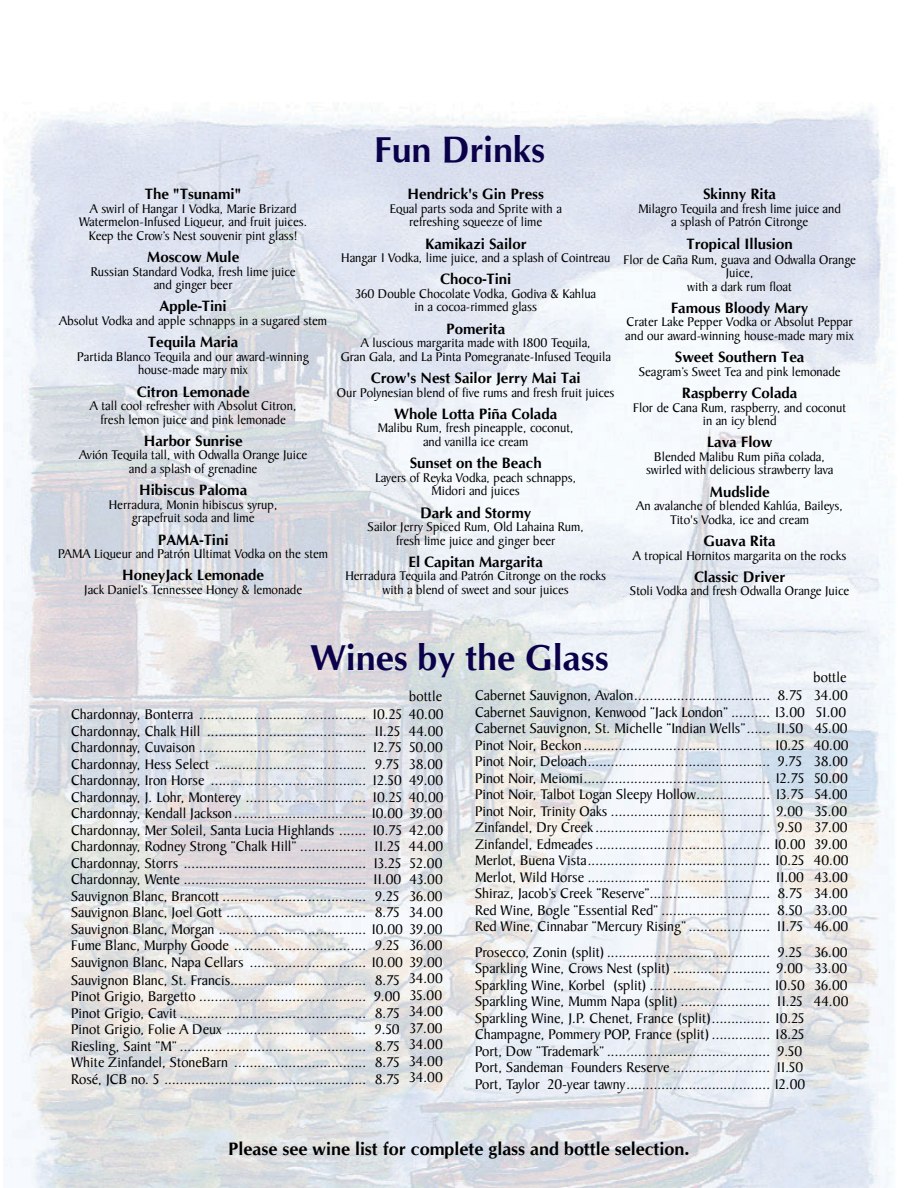
<style>
.page{position:relative;width:918px;height:1188px;background:#fff}
.page>*{position:absolute;margin:0;border:0;box-sizing:border-box;transform-origin:0 0}
.t1{font:700 36px "CG Omega";color:#0b004a}
.t2{font:700 18px "CG Omega";color:#000}
.t3{font:15px/16.5px "Baker Signet Std";color:#000;text-align:justify}
.t4{font:700 15px "CG Omega";color:#000}
.t5{font:13.5px/13.5px "Baker Signet Std";color:#000;text-align:center}
</style>
<div class="page">
<img style="left:3px;top:102px;width:891px;height:1086px">
<svg style="left:463px;top:387px;width:5px;height:10px"></svg>
<svg style="left:770px;top:281px;width:5px;height:10px"></svg>
<h1 class="t1" style="left:374px;top:135px;width:173px">Fun Drinks</h1>
<p class="t4" style="left:145px;top:188px;width:98px">The "Tsunami"</p>
<p class="t5" style="left:79px;top:203px;width:230px">A swirl of Hangar 1 Vodka, Marie Brizard<br>Watermelon-Infused Liqueur, and fruit juices.<br>Keep the Crow’s Nest souvenir pint glass!</p>
<p class="t4" style="left:147px;top:251px;width:94px">Moscow Mule</p>
<p class="t5" style="left:91px;top:266px;width:206px">Russian Standard Vodka, fresh lime juice and ginger beer</p>
<p class="t4" style="left:160px;top:300px;width:69px">Apple-Tini</p>
<p class="t5" style="left:59px;top:315px;width:270px">Absolut Vodka and apple schnapps in a sugared stem</p>
<p class="t4" style="left:148px;top:336px;width:92px">Tequila Maria</p>
<p class="t5" style="left:77px;top:351px;width:233px">Partida Blanco Tequila and our award-winning house-made mary mix</p>
<p class="t4" style="left:137px;top:385px;width:114px">Citron Lemonade</p>
<p class="t5" style="left:90px;top:401px;width:208px">A tall cool refresher with Absolut Citron, fresh lemon juice and pink lemonade</p>
<p class="t4" style="left:144px;top:435px;width:100px">Harbor Sunrise</p>
<p class="t5" style="left:79px;top:450px;width:230px">Avión Tequila tall, with Odwalla Orange Juice and a splash of grenadine</p>
<p class="t4" style="left:139px;top:484px;width:110px">Hibiscus Paloma</p>
<p class="t5" style="left:109px;top:499px;width:170px">Herradura, Monin hibiscus syrup, grapefruit soda and lime</p>
<p class="t4" style="left:158px;top:533px;width:72px">PAMA-Tini</p>
<p class="t5" style="left:58px;top:549px;width:271px">PAMA Liqueur and Patrón Ultimat Vodka on the stem</p>
<p class="t4" style="left:122px;top:569px;width:143px">HoneyJack Lemonade</p>
<p class="t5" style="left:84px;top:584px;width:219px">Jack Daniel’s Tennessee Honey &amp; lemonade</p>
<p class="t4" style="left:408px;top:188px;width:138px">Hendrick's Gin Press</p>
<p class="t5" style="left:390px;top:203px;width:174px">Equal parts soda and Sprite with a refreshing squeeze of lime</p>
<p class="t4" style="left:425px;top:237px;width:103px">Kamikazi Sailor</p>
<p class="t5" style="left:341px;top:253px;width:271px">Hangar 1 Vodka, lime juice, and a splash of Cointreau</p>
<p class="t4" style="left:440px;top:273px;width:73px">Choco-Tini</p>
<p class="t5" style="left:355px;top:288px;width:242px">360 Double Chocolate Vodka, Godiva &amp; Kahlua in a cocoa-rimmed glass</p>
<p class="t4" style="left:446px;top:323px;width:61px">Pomerita</p>
<p class="t5" style="left:341px;top:338px;width:272px">A luscious margarita made with 1800 Tequila,<br>Gran Gala, and La Pinta Pomegranate-Infused Tequila</p>
<p class="t4" style="left:371px;top:372px;width:211px">Crow's Nest Sailor Jerry Mai Tai</p>
<p class="t5" style="left:337px;top:387px;width:279px">Our Polynesian blend of ve rums and fresh fruit juices</p>
<p class="t4" style="left:394px;top:408px;width:164px">Whole Lotta Piña Colada</p>
<p class="t5" style="left:378px;top:423px;width:197px">Malibu Rum, fresh pineapple, coconut, and vanilla ice cream</p>
<p class="t4" style="left:410px;top:457px;width:133px">Sunset on the Beach</p>
<p class="t5" style="left:375px;top:472px;width:203px">Layers of Reyka Vodka, peach schnapps,<br>Midori and juices</p>
<p class="t4" style="left:420px;top:506px;width:113px">Dark and Stormy</p>
<p class="t5" style="left:368px;top:522px;width:218px">Sailor Jerry Spiced Rum, Old Lahaina Rum, fresh lime juice and ginger beer</p>
<p class="t4" style="left:409px;top:556px;width:136px">El Capitan Margarita</p>
<p class="t5" style="left:345px;top:571px;width:262px">Herradura Tequila and Patrón Citronge on the rocks with a blend of sweet and sour juices</p>
<p class="t4" style="left:703px;top:188px;width:74px">Skinny Rita</p>
<p class="t5" style="left:638px;top:203px;width:204px">Milagro Tequila and fresh lime juice and a splash of Patrón Citronge</p>
<p class="t4" style="left:687px;top:237px;width:108px">Tropical Illusion</p>
<p class="t5" style="left:623px;top:254px;width:234px">Flor de Caña Rum, guava and Odwalla Orange<br>Juice,<br>with a dark rum oat</p>
<p class="t4" style="left:671px;top:302px;width:139px">Famous Bloody Mary</p>
<p class="t5" style="left:625px;top:317px;width:230px;text-align:left">Crater Lake Pepper Vodka or Absolut Peppar and our award-winning house-made mary mix</p>
<p class="t4" style="left:675px;top:351px;width:131px">Sweet Southern Tea</p>
<p class="t5" style="left:639px;top:366px;width:203px">Seagram’s Sweet Tea and pink lemonade</p>
<p class="t4" style="left:682px;top:387px;width:117px">Raspberry Colada</p>
<p class="t5" style="left:633px;top:402px;width:214px">Flor de Cana Rum, raspberry, and coconut in an icy blend</p>
<p class="t4" style="left:707px;top:436px;width:67px">Lava Flow</p>
<p class="t5" style="left:646px;top:451px;width:189px">Blended Malibu Rum piña colada, swirled with delicious strawberry lava</p>
<p class="t4" style="left:710px;top:486px;width:61px">Mudslide</p>
<p class="t5" style="left:636px;top:501px;width:208px">An avalanche of blended Kahlúa, Baileys,<br>Tito's Vodka, ice and cream</p>
<p class="t4" style="left:704px;top:535px;width:74px">Guava Rita</p>
<p class="t5" style="left:633px;top:550px;width:215px">A tropical Hornitos margarita on the rocks</p>
<p class="t4" style="left:694px;top:571px;width:93px">Classic Driver</p>
<p class="t5" style="left:630px;top:586px;width:221px">Stoli Vodka and fresh Odwalla Orange Juice</p>
<h1 class="t1" style="left:310px;top:643px;width:300px">Wines by the Glass</h1>
<p class="t3" style="left:814px;top:671px;width:34px">bottle</p>
<p class="t3" style="left:409px;top:690px;width:34px">bottle</p>
<p class="t3" style="left:71px;top:708px;width:373px;text-align:left">Chardonnay, Bonterra ........................................... 10.25<br>Chardonnay, Chalk Hill ......................................... 11.25<br>Chardonnay, Cuvaison ........................................... 12.75<br>Chardonnay, Hess Select ....................................... 9.75<br>Chardonnay, Iron Horse ........................................ 12.50<br>Chardonnay, J. Lohr, Monterey ............................... 10.25<br>Chardonnay, Kendall Jackson .................................. 10.00 39.00<br>Chardonnay, Mer Soleil, Santa Lucia Highlands ....... 10.75<br>Chardonnay, Rodney Strong “Chalk Hill” ................. 11.25<br>Chardonnay, Storrs ............................................... 13.25<br>Chardonnay, Wente ............................................... 11.00<br>Sauvignon Blanc, Brancott ..................................... 9.25<br>Sauvignon Blanc, Joel Gott .................................... 8.75<br>Sauvignon Blanc, Morgan ...................................... 10.00 39.00<br>Fume Blanc, Murphy Goode .................................. 9.25<br>Sauvignon Blanc, Napa Cellars .............................. 10.00 39.00</p>
<p class="t3" style="left:71px;top:973px;width:331px">Sauvignon Blanc, St. Francis ................................... 8.75<br>Pinot Grigio, Bargetto ........................................... 9.00<br>Pinot Grigio, Cavit ................................................ 8.75<br>Pinot Grigio, Folie A Deux .................................... 9.50<br>Riesling, Saint “M” ................................................ 8.75<br>White Zinfandel, StoneBarn .................................. 8.75<br>Rosé, JCB no. 5 .................................................... 8.75</p>
<p class="t3" style="left:409px;top:708px;width:36px">40.00<br>44.00<br>50.00<br>38.00<br>49.00<br>40.00</p>
<p class="t3" style="left:409px;top:823px;width:36px">42.00<br>44.00<br>52.00<br>43.00<br>36.00<br>34.00</p>
<p class="t3" style="left:410px;top:939px;width:35px">36.00</p>
<p class="t3" style="left:410px;top:972px;width:35px">34.00<br>35.00<br>34.00<br>37.00<br>34.00<br>34.00<br>34.00</p>
<p class="t3" style="left:475px;top:689px;width:332px;text-align:left">Cabernet Sauvignon, Avalon ................................... 8.75<br>Cabernet Sauvignon, Kenwood “Jack London” .......... 13.00<br>Cabernet Sauvignon, St. Michelle “Indian Wells” ...... 11.50<br>Pinot Noir, Beckon ................................................ 10.25<br>Pinot Noir, Deloach ............................................... 9.75<br>Pinot Noir, Meiomi ................................................ 12.75<br>Pinot Noir, Talbot Logan Sleepy Hollow ................... 13.75<br>Pinot Noir, Trinity Oaks ......................................... 9.00<br>Zinfandel, Dry Creek ............................................. 9.50<br>Zinfandel, Edmeades ............................................. 10.00<br>Merlot, Buena Vista ............................................... 10.25<br>Merlot, Wild Horse ............................................... 11.00<br>Shiraz, Jacob’s Creek “Reserve” ............................... 8.75<br>Red Wine, Bogle “Essential Red” ............................ 8.50<br>Red Wine, Cinnabar “Mercury Rising” ..................... 11.75</p>
<p class="t3" style="left:475px;top:945px;width:332px;text-align:left">Prosecco, Zonin (split) .......................................... 9.25<br>Sparkling Wine, Crows Nest (split) ......................... 9.00<br>Sparkling Wine, Korbel (split) ............................... 10.50<br>Sparkling Wine, Mumm Napa (split) ....................... 11.25<br>Sparkling Wine, J.P. Chenet, France (split) ............... 10.25<br>Champagne, Pommery POP, France (split) ............... 18.25<br>Port, Dow “Trademark” .......................................... 9.50<br>Port, Sandeman Founders Reserve ......................... 11.50<br>Port, Taylor 20-year tawny ..................................... 12.00</p>
<p class="t3" style="left:814px;top:689px;width:36px;text-align:left">34.00<br>51.00<br>45.00<br>40.00<br>38.00<br>50.00<br>54.00<br>35.00<br>37.00<br>39.00<br>40.00<br>43.00<br>34.00<br>33.00<br>46.00</p>
<p class="t3" style="left:814px;top:945px;width:36px">36.00<br>33.00<br>36.00<br>44.00</p>
<p class="t2" style="left:228px;top:1142px;width:463px">Please see wine list for complete glass and bottle selection.</p>
</div>
